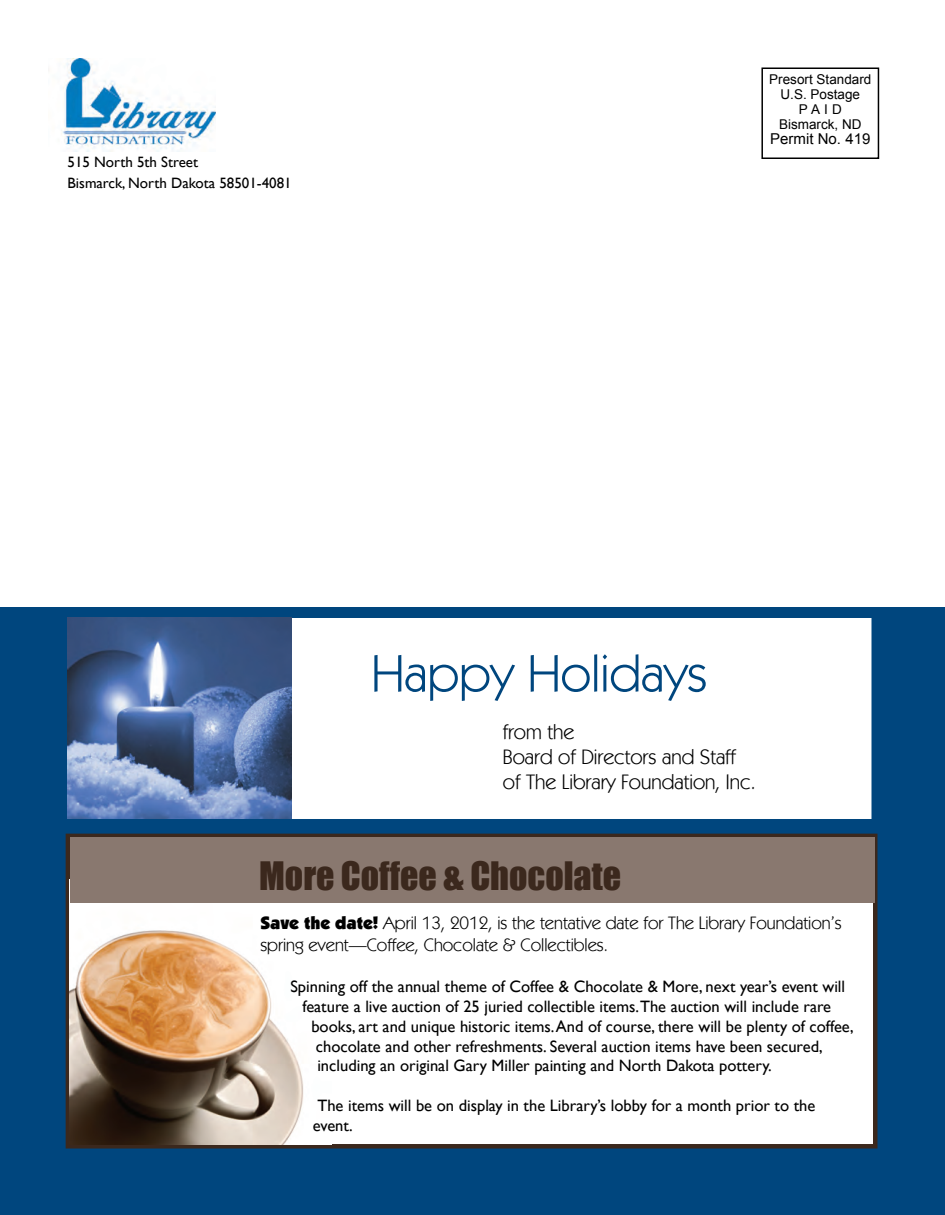
<style>
.page{position:relative;width:945px;height:1215px;background:#fff}
.page>*{position:absolute;margin:0;border:0;box-sizing:border-box;transform-origin:0 0}
.t1{font:52.5px "Kabel IT Cby BT";color:#00467e}
.t2{font:36px "Impact";color:#3b281d}
.t3{font:21px/25.2px "Kabel IT Cby BT";color:#000}
.t4{font:18px/21.6px "Kabel IT Cby BT";color:#000}
.t5{font:16.5px/19.8px "Gill Sans";color:#000}
.t6{font:15px/21px "Gill Sans";color:#000}
.t7{font:15px "Arial";color:#000}
.t8{font:13.5px/15px "Arial";color:#000;text-align:center}
.s1{font-weight:900}
</style>
<div class="page">
<div style="left:0;top:608px;width:945px;height:607px;background:#00467e"></div>
<div style="left:65px;top:615px;width:809px;height:207px;background:#fff"></div>
<div style="left:62px;top:612px;width:816px;height:213px;border:6px solid #00467e"></div>
<div style="left:68px;top:836px;width:807px;height:310px;background:#fff"></div>
<div style="left:66px;top:834px;width:812px;height:315px;border:4px solid #3b281d"></div>
<div style="left:761px;top:68px;width:118px;height:91px;border:2px solid #000"></div>
<img style="left:61px;top:58px;width:155px;height:93px">
<img style="left:70px;top:903px;width:234px;height:241px">
<div style="left:70px;top:837px;width:804px;height:66px;background:#89786f"></div>
<img style="left:68px;top:617px;width:224px;height:202px">
<p class="t6" style="left:68px;top:151px;width:226px">515 North 5th Street<br>Bismarck, North Dakota 58501-4081</p>
<p class="t8" style="left:769px;top:72px;width:104px">Presort Standard<br>U.S. Postage<br>PAID<br>Bismarck, ND</p>
<p class="t7" style="left:770px;top:130px;width:102px">Permit No. 419</p>
<h1 class="t1" style="left:371px;top:641px;width:337px">Happy Holidays</h1>
<p class="t3" style="left:503px;top:719px;width:254px">from the<br>Board of Directors and Staff of The Library Foundation, Inc.</p>
<h2 class="t2" style="left:259px;top:854px;width:363px">More Coffee &amp; Chocolate</h2>
<p class="t4" style="left:260px;top:912px;width:583px"><span class="s1">Save the date!</span> April 13, 2012, is the tentative date for The Library Foundation’s spring event—Coffee, Chocolate &amp; Collectibles.</p>
<p class="t5" style="left:290px;top:977px;width:556px">Spinning off the annual theme of Coffee &amp; Chocolate &amp; More, next year’s event will</p>
<p class="t5" style="left:302px;top:996px;width:530px">feature a live auction of 25 juried collectible items.The auction will include rare</p>
<p class="t5" style="left:311px;top:1016px;width:544px">books, art and unique historic items. And of course, there will be plenty of coffee,</p>
<p class="t5" style="left:316px;top:1036px;width:508px">chocolate and other refreshments. Several auction items have been secured,</p>
<p class="t5" style="left:317px;top:1056px;width:456px">including an original Gary Miller painting and North Dakota pottery.</p>
<p class="t5" style="left:313px;top:1095px;width:504px">The items will be on display in the Library’s lobby for a month prior to the event.</p>
</div>
